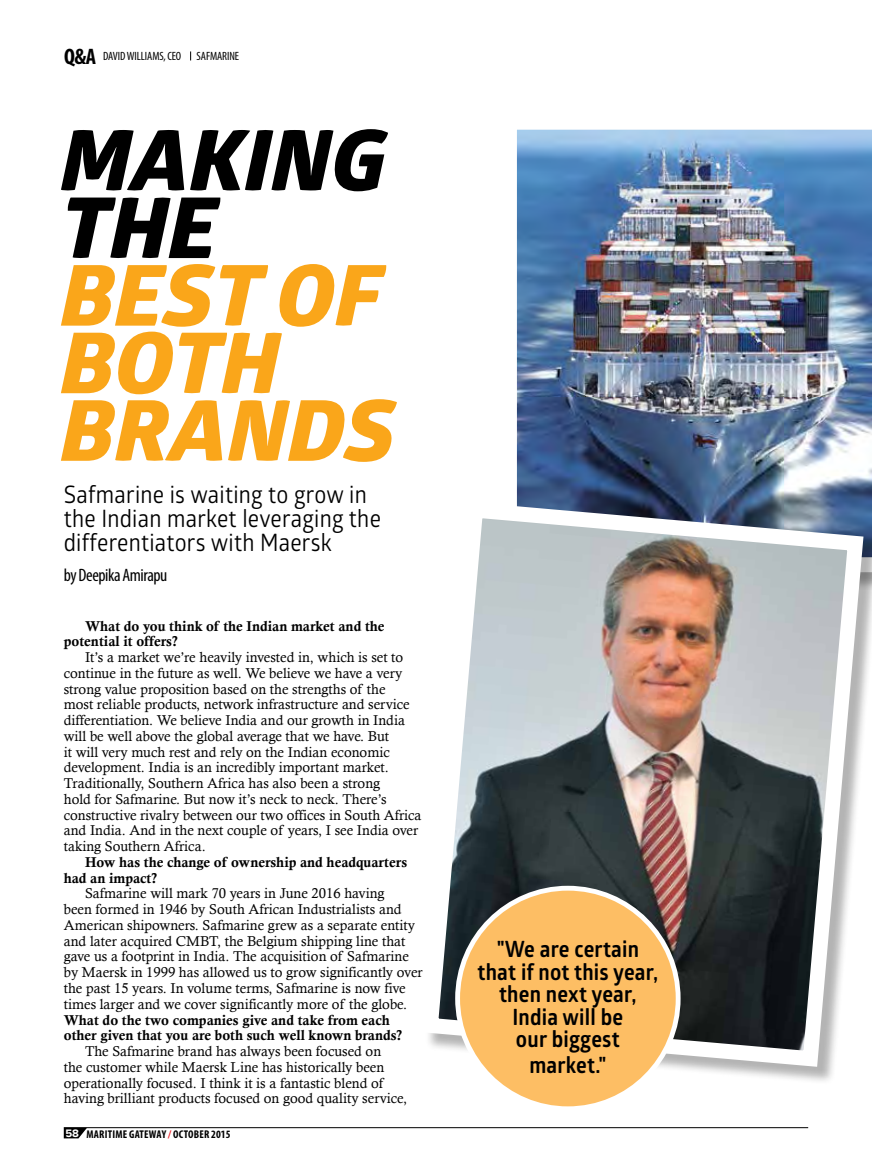
<style>
.page{position:relative;width:872px;height:1170px;background:#fff}
.page>*{position:absolute;margin:0;border:0;box-sizing:border-box;transform-origin:0 0}
.t1{font:italic 800 84px/67.5px "Glober";letter-spacing:.01em;color:#faa61a}
.t2{font:italic 800 84px/67.5px "Glober";letter-spacing:.01em;color:#000}
.t3{font:24px/24px "Glober";letter-spacing:.01em;color:#000;scale:.92 1}
.t4{font:700 22.5px/22.5px "Glober";letter-spacing:.01em;color:#000;text-align:center;scale:.92 1}
.t5{font:condensed 18px "Myriad Pro";letter-spacing:-.025em;color:#000}
.t6{font:14.25px/15.8px "Calisto";color:#000}
.t7{font:14.25px/15.8px "Calis MT Bol";color:#000}
.t8{font:condensed 12px "Myriad Pro";letter-spacing:-.005em;color:#000}
.t9{font:700 condensed 11.25px "Myriad Pro";letter-spacing:.02em;color:#000}
.s1{font-weight:700;font-size:22.5px}
.s2{font-family:"Proxima Nova";font-stretch:normal;color:#fff}
.s3{color:#ed1d24}
</style>
<div class="page">
<img style="left:516px;top:129px;width:356px;height:376px">
<img style="left:429px;top:494px;width:442px;height:580px">
<div style="left:457px;top:888px;width:221px;height:220px;background:#fdbe64;border-radius:50%"></div>
<div style="left:455px;top:885px;width:225px;height:226px;border:5px solid #fff;border-radius:50%"></div>
<hr style="left:64px;top:1127px;width:744px;height:1px;background:#000">
<svg style="left:64px;top:1127px;width:23px;height:11px"></svg>
<p class="t8" style="left:64px;top:49px;width:47px"><span class="s1">Q&amp;A</span> DAVID</p>
<p class="t8" style="left:127px;top:49px;width:13px">WILLIAMS</p>
<p class="t8" style="left:164px;top:49px;width:19px">, CEO</p>
<p class="t8" style="left:197px;top:49px;width:10px">SAFMARINE</p>
<h1 class="t2" style="left:61px;top:126px;width:326px">MAKING<br>THE</h1>
<h1 class="t1" style="left:61px;top:261px;width:335px">BEST OF<br>BOTH<br>BRANDS</h1>
<h2 class="t3" style="left:64px;top:481px;width:346px">Safmarine is waiting to grow in the Indian market leveraging the differentiators with Maersk</h2>
<p class="t5" style="left:64px;top:564px;width:105px">BY DEEPIKA AMIRAPU</p>
<p class="t7" style="left:64px;top:617px;width:322px;text-indent:21px">What do you think of the Indian market and the potential it offers?</p>
<p class="t6" style="left:64px;top:649px;width:359px;text-indent:21px">It’s a market we’re heavily invested in, which is set to continue in the future as well. We believe we have a very strong value proposition based on the strengths of the<br>most reliable products, network infrastructure and service differentiation. We believe India and our growth in India will be well above the global average that we have. But<br>it will very much rest and rely on the Indian economic development. India is an incredibly important market.<br>Traditionally, Southern Africa has also been a strong<br>hold for Safmarine. But now it’s neck to neck. There’s constructive rivalry between our two offices in South Africa and India. And in the next couple of years, I see India over taking Southern Africa.</p>
<p class="t7" style="left:64px;top:854px;width:345px;text-indent:21px">How has the change of ownership and headquarters had an impact?</p>
<p class="t6" style="left:64px;top:885px;width:360px;text-indent:21px">Safmarine will mark 70 years in June 2016 having<br>been formed in 1946 by South African Industrialists and American shipowners. Safmarine grew as a separate entity and later acquired CMBT, the Belgium shipping line that gave us a footprint in India. The acquisition of Safmarine by Maersk in 1999 has allowed us to grow significantly over the past 15 years. In volume terms, Safmarine is now five times larger and we cover significantly more of the globe.</p>
<p class="t7" style="left:64px;top:1011px;width:340px">What do the two companies give and take from each other given that you are both such well known brands?</p>
<p class="t6" style="left:64px;top:1042px;width:345px;text-indent:21px">The Safmarine brand has always been focused on<br>the customer while Maersk Line has historically been operationally focused. I think it is a fantastic blend of having brilliant products focused on good quality service,</p>
<p class="t9" style="left:65px;top:1127px;width:166px"><span class="s2">58</span> MARITIME GATEWAY <span class="s3">/</span> OCTOBER 2015</p>
<h3 class="t4" style="left:477px;top:937px;width:198px">"We are certain that if not this year, then next year,<br>India will be<br>our biggest</h3>
<h3 class="t4" style="left:529px;top:1053px;width:85px">market."</h3>
</div>
